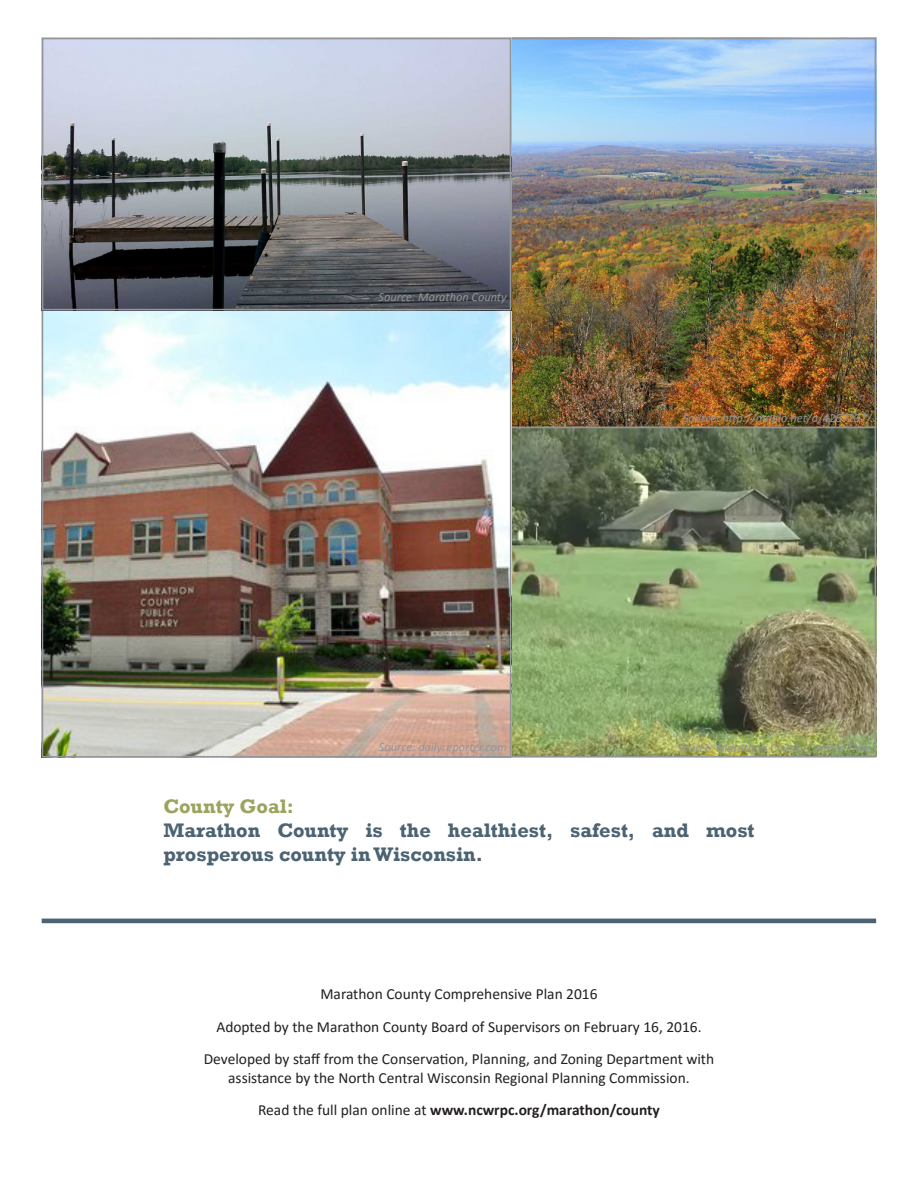
<style>
.page{position:relative;width:918px;height:1188px;background:#fff}
.page>*{position:absolute;margin:0;border:0;box-sizing:border-box;transform-origin:0 0}
.t1{font:700 20.1px/24.2px "Rockwell";color:#4b6372}
.t2{font:15.45px/32.4px "Calibri";color:#231f20;text-align:center}
.t3{font:italic 12.3px "Calibri";color:#939598}
.s1{color:#9da35e}
.s2{font-weight:700}
</style>
<div class="page">
<hr style="left:42px;top:919px;width:834px;height:4px;background:#4b6372">
<img style="left:511px;top:41px;width:362px;height:714px">
<div style="left:407px;top:427px;width:469px;height:331px;border:2px solid #939598"></div>
<img style="left:45px;top:41px;width:463px;height:714px">
<div style="left:42px;top:305px;width:469px;height:453px;border:2px solid #939598"></div>
<div style="left:42px;top:38px;width:469px;height:272px;border:2px solid #939598"></div>
<p class="t3" style="left:378px;top:289px;width:130px">Source: Marathon County</p>
<p class="t3" style="left:683px;top:409px;width:190px">Source: http://mapio.net/a/4267237/</p>
<p class="t3" style="left:379px;top:738px;width:129px">Source: dailyreporter.com</p>
<p class="t3" style="left:677px;top:739px;width:196px">Source: Marathon County Central Time</p>
<p class="t1" style="left:163px;top:794px;width:593px"><span class="s1">County Goal:<br></span>Marathon County is the healthiest, safest, and most prosperous county in Wisconsin.</p>
<p class="t2" style="left:204px;top:977px;width:512px">Marathon County Comprehensive Plan 2016<br>Adopted by the Marathon County Board of Supervisors on February 16, 2016.<br>Developed by staff from the Conservation, Planning, and Zoning Department with</p>
<p class="t2" style="left:228px;top:1061px;width:463px">assistance by the North Central Wisconsin Regional Planning Commission.<br>Read the full plan online at <span class="s2">www.ncwrpc.org/marathon/county</span></p>
</div>
